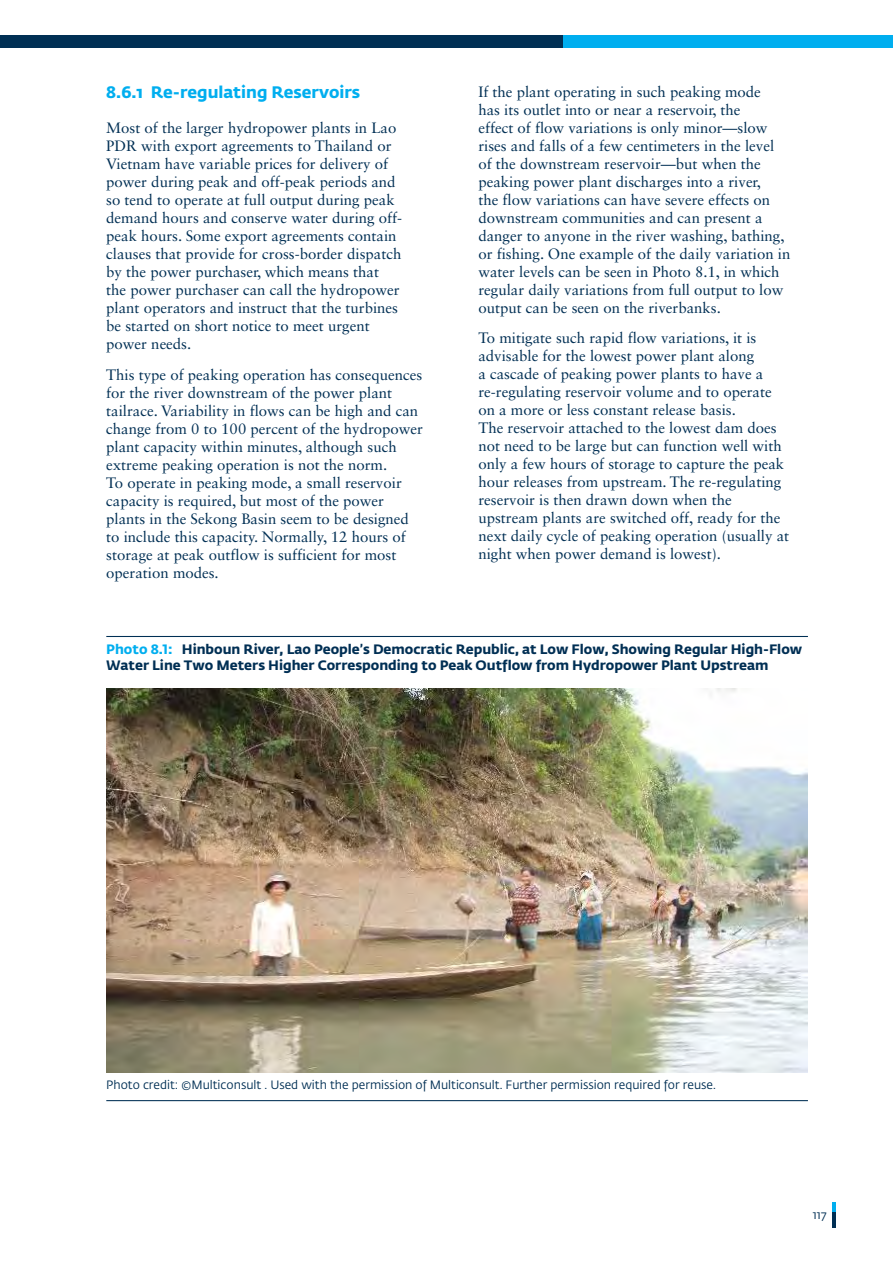
<style>
.page{position:relative;width:893px;height:1263px;background:#fff}
.page>*{position:absolute;margin:0;border:0;box-sizing:border-box;transform-origin:0 0}
.t1{font:700 16.5px "Fedra Sans Std";color:#00aeef}
.t2{font:15px/18px "Sabon LT Std";color:#002f54}
.t3{font:700 13.5px/16.2px "Fedra Sans Std";color:#002f54}
.t4{font:12px "Fedra Sans Std";color:#002f54}
.s1{color:#00aeef}
</style>
<div class="page">
<div style="left:562px;top:35px;width:331px;height:13px;background:#00aeef"></div>
<div style="left:0;top:35px;width:562px;height:13px;background:#002f54"></div>
<hr style="left:833px;top:1202px;width:3px;height:25px;background:#002f54">
<svg style="left:833px;top:1202px;width:3px;height:10px"></svg>
<hr style="left:106px;top:636px;width:702px;height:1px;background:#002f54">
<img style="left:106px;top:688px;width:702px;height:384px">
<hr style="left:106px;top:1100px;width:702px;height:1px;background:#002f54">
<p class="t1" style="left:106px;top:81px;width:255px">8.6.1 Re-regulating Reservoirs</p>
<p class="t2" style="left:106px;top:119px;width:297px">Most of the larger hydropower plants in Lao PDR with export agreements to Thailand or Vietnam have variable prices for delivery of power during peak and off-peak periods and so tend to operate at full output during peak demand hours and conserve water during off&shy;peak hours. Some export agreements contain clauses that provide for cross-border dispatch by the power purchaser, which means that the power purchaser can call the hydropower plant operators and instruct that the turbines be started on short notice to meet urgent power needs.</p>
<p class="t2" style="left:106px;top:365px;width:318px">This type of peaking operation has consequences for the river downstream of the power plant tailrace. Variability in flows can be high and can change from 0 to 100 percent of the hydropower plant capacity within minutes, although such extreme peaking operation is not the norm.<br>To operate in peaking mode, a small reservoir capacity is required, but most of the power plants in the Sekong Basin seem to be designed to include this capacity. Normally, 12 hours of storage at peak outflow is sufficient for most operation modes.</p>
<p class="t2" style="left:478px;top:82px;width:314px">If the plant operating in such peaking mode<br>has its outlet into or near a reservoir, the<br>effect of flow variations is only minor—slow rises and falls of a few centimeters in the level of the downstream reservoir—but when the peaking power plant discharges into a river,<br>the flow variations can have severe effects on downstream communities and can present a danger to anyone in the river washing, bathing, or fishing. One example of the daily variation in water levels can be seen in Photo 8.1, in which regular daily variations from full output to low output can be seen on the riverbanks.</p>
<p class="t2" style="left:478px;top:329px;width:312px">To mitigate such rapid flow variations, it is advisable for the lowest power plant along<br>a cascade of peaking power plants to have a re-regulating reservoir volume and to operate on a more or less constant release basis.<br>The reservoir attached to the lowest dam does not need to be large but can function well with only a few hours of storage to capture the peak hour releases from upstream. The re-regulating reservoir is then drawn down when the upstream plants are switched off, ready for the next daily cycle of peaking operation (usually at night when power demand is lowest).</p>
<p class="t3" style="left:106px;top:641px;width:697px"><span class="s1">Photo 8.1:</span> Hinboun River, Lao People’s Democratic Republic, at Low Flow, Showing Regular High-Flow<br>Water Line Two Meters Higher Corresponding to Peak Outflow from Hydropower Plant Upstream</p>
<p class="t4" style="left:106px;top:1078px;width:611px">Photo credit: ©Multiconsult . Used with the permission of Multiconsult. Further permission required for reuse.</p>
<p class="t4" style="left:813px;top:1208px;width:15px">117</p>
</div>
